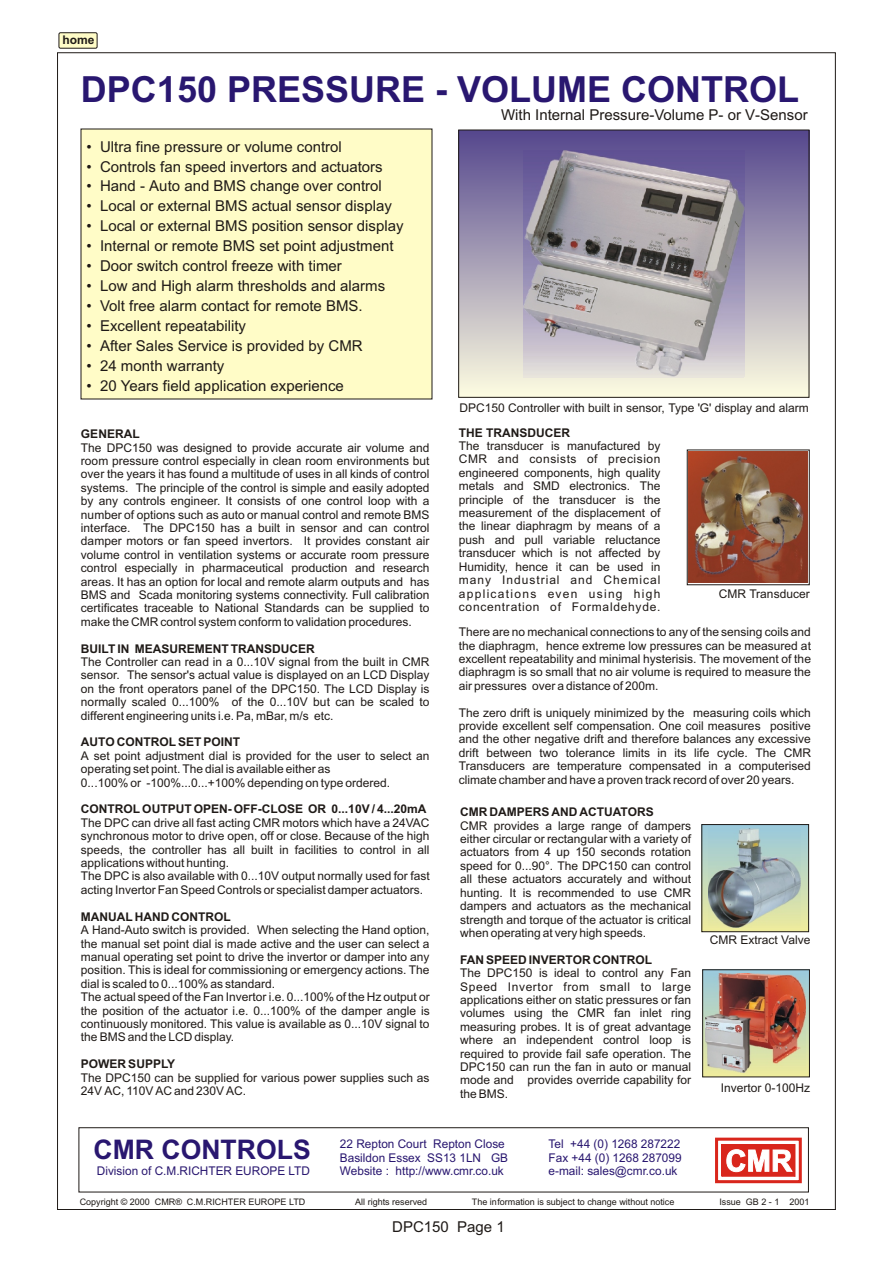
<style>
.page{position:relative;width:894px;height:1263px;background:#fff}
.page>*{position:absolute;margin:0;border:0;box-sizing:border-box;transform-origin:0 0}
.t1{font:700 36px "Arial";color:#291770}
.t2{font:700 27px "Arial";color:#291770}
.t3{font:15px "Arial";color:#1f1a17}
.t4{font:12px/13.4px "Arial";color:#1f1a17;text-align:justify}
.t5{font:700 12px "Arial";color:#1f1a17}
.t6{font:12px/13.4px "Arial";color:#291770}
.t7{font:9px "Arial";color:#1f1a17}
</style>
<div class="page">
<div style="left:59px;top:33px;width:38px;height:15px;background:#fffcc7;border:1px solid #1f1a17;border-radius:2px"></div>
<div style="left:79px;top:1127px;width:730px;height:65px;border:1px solid #1f1a17"></div>
<svg style="left:715px;top:1138px;width:87px;height:45px"></svg>
<div style="left:702px;top:825px;width:107px;height:107px;background:linear-gradient(to bottom,#9ac9dd,#ebe89a)"></div>
<div style="left:701px;top:824px;width:108px;height:108px;border:1px solid #1f1a17"></div>
<svg style="left:704px;top:971px;width:104px;height:104px"></svg>
<div style="left:702px;top:969px;width:108px;height:108px;border:1px solid #1f1a17"></div>
<img style="left:705px;top:974px;width:100px;height:99px">
<div style="left:459px;top:130px;width:350px;height:267px;background:linear-gradient(to bottom,#55478d,#fdfce1)"></div>
<img style="left:523px;top:150px;width:221px;height:227px">
<div style="left:458px;top:130px;width:351px;height:268px;border:1px solid #1f1a17"></div>
<div style="left:81px;top:129px;width:351px;height:270px;background:#fffcc7"></div>
<img style="left:709px;top:828px;width:92px;height:100px">
<div style="left:687px;top:450px;width:122px;height:135px;border:1px solid #1f1a17"></div>
<img style="left:689px;top:452px;width:119px;height:131px">
<p class="t5" style="left:62px;top:35px;width:34px">home</p>
<h1 class="t1" style="left:81px;top:76px;width:720px">DPC150 PRESSURE - VOLUME CONTROL</h1>
<p class="t3" style="left:87px;top:141px;width:257px">• Ultra fine pressure or volume control</p>
<p class="t3" style="left:87px;top:161px;width:298px">• Controls fan speed invertors and actuators</p>
<p class="t3" style="left:87px;top:181px;width:297px">• Hand - Auto and BMS change over control</p>
<p class="t3" style="left:87px;top:200px;width:307px">• Local or external BMS actual sensor display</p>
<p class="t3" style="left:87px;top:220px;width:319px">• Local or external BMS position sensor display</p>
<p class="t3" style="left:87px;top:240px;width:309px">• Internal or remote BMS set point adjustment</p>
<p class="t3" style="left:87px;top:260px;width:257px">• Door switch control freeze with timer</p>
<p class="t3" style="left:87px;top:280px;width:300px">• Low and High alarm thresholds and alarms</p>
<p class="t3" style="left:87px;top:300px;width:278px">• Volt free alarm contact for remote BMS.</p>
<p class="t3" style="left:87px;top:320px;width:161px">• Excellent repeatability</p>
<p class="t3" style="left:87px;top:340px;width:278px">• After Sales Service is provided by CMR</p>
<p class="t3" style="left:87px;top:360px;width:139px">• 24 month warranty</p>
<p class="t3" style="left:87px;top:380px;width:259px">• 20 Years field application experience</p>
<p class="t5" style="left:81px;top:429px;width:60px">GENERAL</p>
<p class="t4" style="left:81px;top:442px;width:350px">The DPC150 was designed to provide accurate air volume and room pressure control especially in clean room environments but over the years it has found a multitude of uses in all kinds of control systems. The principle of the control is simple and easily adopted by any controls engineer. It consists of one control loop with a number of options such as auto or manual control and remote BMS interface. The DPC150 has a built in sensor and can control damper motors or fan speed invertors. It provides constant air volume control in ventilation systems or accurate room pressure control especially in pharmaceutical production and research areas. It has an option for local and remote alarm outputs and has BMS and Scada monitoring systems connectivity. Full calibration certificates traceable to National Standards can be supplied to make the CMR control system conform to validation procedures.</p>
<p class="t5" style="left:81px;top:644px;width:235px">BUILT IN MEASUREMENT TRANSDUCER</p>
<p class="t4" style="left:81px;top:656px;width:350px">The Controller can read in a 0...10V signal from the built in CMR sensor. The sensor's actual value is displayed on an LCD Display on the front operators panel of the DPC150. The LCD Display is normally scaled 0...100% of the 0...10V but can be scaled to different engineering units i.e. Pa, mBar, m/s etc.</p>
<p class="t5" style="left:81px;top:738px;width:161px">AUTO CONTROL SET POINT</p>
<p class="t4" style="left:81px;top:750px;width:350px;text-align:left">A set point adjustment dial is provided for the user to select an operating set point. The dial is available either as<br>0...100% or -100%...0...+100% depending on type ordered.</p>
<p class="t5" style="left:81px;top:805px;width:347px">CONTROL OUTPUT OPEN- OFF-CLOSE OR 0...10V / 4...20mA</p>
<p class="t4" style="left:81px;top:817px;width:350px;text-align:left">The DPC can drive all fast acting CMR motors which have a 24VAC synchronous motor to drive open, off or close. Because of the high speeds, the controller has all built in facilities to control in all applications without hunting.<br>The DPC is also available with 0...10V output normally used for fast acting Invertor Fan Speed Controls or specialist damper actuators.</p>
<p class="t5" style="left:81px;top:912px;width:152px">MANUAL HAND CONTROL</p>
<p class="t4" style="left:81px;top:924px;width:350px;text-align:left">A Hand-Auto switch is provided. When selecting the Hand option, the manual set point dial is made active and the user can select a manual operating set point to drive the invertor or damper into any position. This is ideal for commissioning or emergency actions. The dial is scaled to 0...100% as standard.<br>The actual speed of the Fan Invertor i.e. 0...100% of the Hz output or the position of the actuator i.e. 0...100% of the damper angle is continuously monitored. This value is available as 0...10V signal to the BMS and the LCD display.</p>
<p class="t5" style="left:81px;top:1059px;width:96px">POWER SUPPLY</p>
<p class="t4" style="left:81px;top:1072px;width:350px">The DPC150 can be supplied for various power supplies such as<br>24V AC, 110V AC and 230V AC.</p>
<p class="t3" style="left:501px;top:109px;width:308px">With Internal Pressure-Volume P- or V-Sensor</p>
<p class="t4" style="left:460px;top:403px;width:351px">DPC150 Controller with built in sensor, Type 'G' display and alarm</p>
<p class="t5" style="left:459px;top:428px;width:113px">THE TRANSDUCER</p>
<p class="t4" style="left:459px;top:440px;width:203px">The transducer is manufactured by CMR and consists of precision engineered components, high quality metals and SMD electronics. The principle of the transducer is the measurement of the displacement of the linear diaphragm by means of a push and pull variable reluctance transducer which is not affected by Humidity, hence it can be used in many Industrial and Chemical applications even using high concentration of Formaldehyde.</p>
<p class="t4" style="left:459px;top:626px;width:354px">There are no mechanical connections to any of the sensing coils and the diaphragm, hence extreme low pressures can be measured at excellent repeatability and minimal hysterisis. The movement of the diaphragm is so small that no air volume is required to measure the air pressures over a distance of 200m.</p>
<p class="t4" style="left:459px;top:707px;width:354px">The zero drift is uniquely minimized by the measuring coils which provide excellent self compensation. One coil measures positive and the other negative drift and therefore balances any excessive drift between two tolerance limits in its life cycle. The CMR Transducers are temperature compensated in a computerised climate chamber and have a proven track record of over 20 years.</p>
<p class="t4" style="left:719px;top:589px;width:92px">CMR Transducer</p>
<p class="t5" style="left:460px;top:808px;width:195px">CMR DAMPERS AND ACTUATORS</p>
<p class="t4" style="left:460px;top:820px;width:232px">CMR provides a large range of dampers either circular or rectangular with a variety of actuators from 4 up 150 seconds rotation speed for 0...90°. The DPC150 can control all these actuators accurately and without hunting. It is recommended to use CMR dampers and actuators as the mechanical strength and torque of the actuator is critical when operating at very high speeds.</p>
<p class="t5" style="left:460px;top:955px;width:193px">FAN SPEED INVERTOR CONTROL</p>
<p class="t4" style="left:460px;top:967px;width:232px">The DPC150 is ideal to control any Fan Speed Invertor from small to large applications either on static pressures or fan volumes using the CMR fan inlet ring measuring probes. It is of great advantage where an independent control loop is required to provide fail safe operation. The DPC150 can run the fan in auto or manual mode and provides override capability for the BMS.</p>
<p class="t4" style="left:710px;top:934px;width:102px">CMR Extract Valve</p>
<p class="t4" style="left:721px;top:1082px;width:91px">Invertor 0-100Hz</p>
<h2 class="t2" style="left:94px;top:1139px;width:219px">CMR CONTROLS</h2>
<p class="t6" style="left:97px;top:1165px;width:215px">Division of C.M.RICHTER EUROPE LTD</p>
<p class="t6" style="left:340px;top:1139px;width:170px">22 Repton Court Repton Close<br>Basildon Essex SS13 1LN GB<br>Website : http://www.cmr.co.uk</p>
<p class="t6" style="left:549px;top:1139px;width:135px;text-align:justify">Tel +44 (0) 1268 287222<br>Fax +44 (0) 1268 287099 e-mail: sales@cmr.co.uk</p>
<p class="t7" style="left:80px;top:1198px;width:227px">Copyright © 2000 CMR® C.M.RICHTER EUROPE LTD</p>
<p class="t7" style="left:355px;top:1198px;width:73px">All rights reserved</p>
<p class="t7" style="left:472px;top:1198px;width:204px">The information is subject to change without notice</p>
<p class="t7" style="left:719px;top:1198px;width:91px">Issue GB 2 - 1 2001</p>
<p class="t3" style="left:392px;top:1221px;width:114px">DPC150 Page 1</p>
</div>
